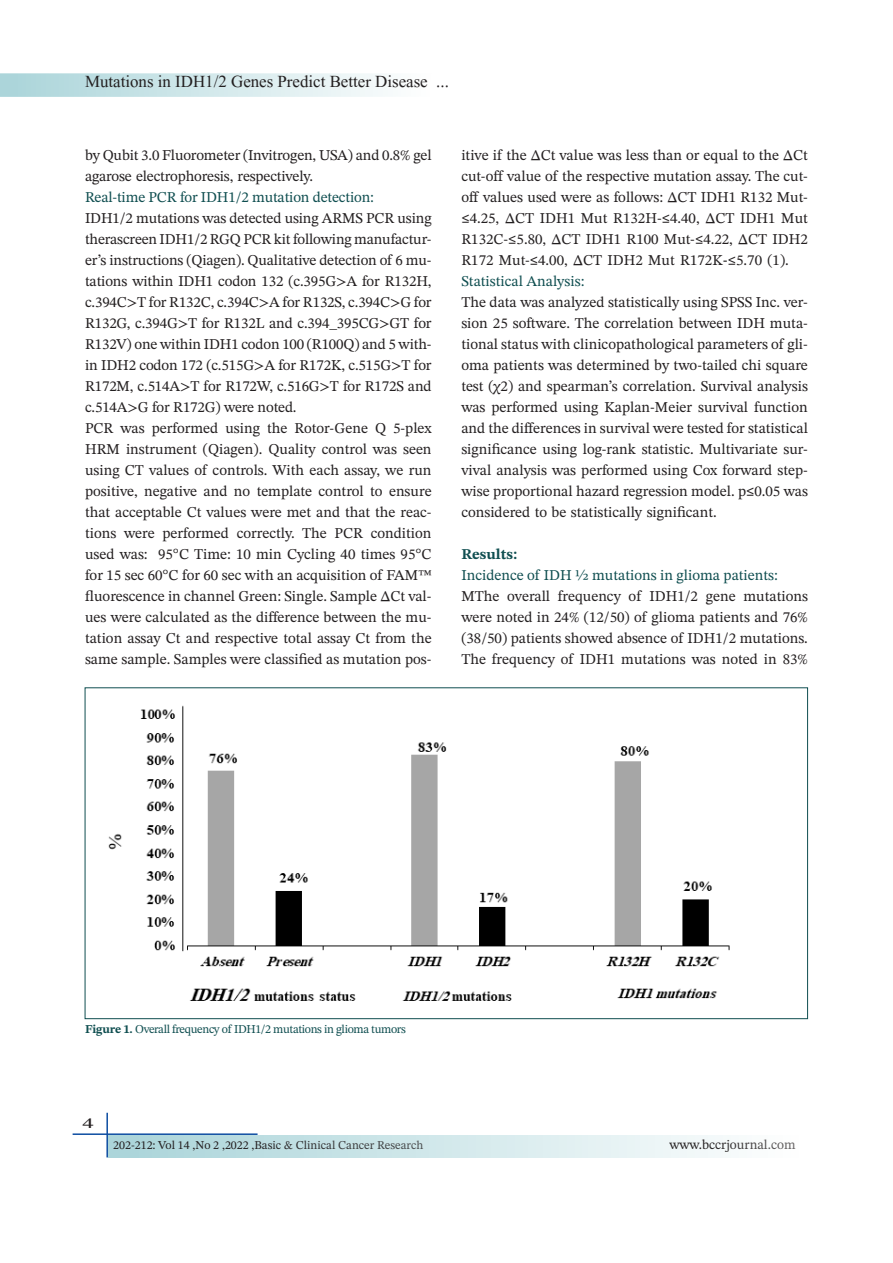
<style>
.page{position:relative;width:893px;height:1263px;background:#fff}
.page>*{position:absolute;margin:0;border:0;box-sizing:border-box;transform-origin:0 0}
.t1{font:21px "Aparajita";color:#231f20}
.t2{font:15px/21px "STIX Two Text";color:#231f20;text-align:justify}
.t3{font:15px "STIX Two Text";color:#0f4e50}
.t4{font:700 15px "STIX Two Text";color:#0f4e50}
.t5{font:15px "STIX Two Text";color:#231f20;scale:1.5 1}
.t6{font:13.5px "STIX Two Text";color:#231f20}
.t7{font:12px "STIX Two Text";letter-spacing:-.03em;color:#0f4e50}
.t8{font:12px "STIX Two Text";color:#231f20}
.s1{font-family:"Cambria"}
.s2{font-weight:700}
</style>
<div class="page">
<svg style="left:0;top:73px;width:383px;height:24px;background:#cfe7e9"></svg>
<hr style="left:73px;top:1133px;width:185px;height:2px;background:#0d4da1">
<hr style="left:106px;top:1113px;width:2px;height:44px;background:#0d4da1">
<div style="left:108px;top:1135px;width:695px;height:22px;background:linear-gradient(to right,#a9d4d9,#fefefe)"></div>
<img style="left:108px;top:705px;width:622px;height:296px">
<h1 class="t1" style="left:85px;top:69px;width:365px">Mutations in IDH1/2 Genes Predict Better Disease ...</h1>
<p class="t2" style="left:85px;top:145px;width:348px">by Qubit 3.0 Fluorometer (Invitrogen, USA) and 0.8% gel agarose electrophoresis, respectively.</p>
<p class="t3" style="left:85px;top:187px;width:290px">Real-time PCR for IDH1/2 mutation detection:</p>
<p class="t2" style="left:85px;top:208px;width:348px">IDH1/2 mutations was detected using ARMS PCR using therascreen IDH1/2 RGQ PCR kit following manufactur&shy;er’s instructions (Qiagen). Qualitative detection of 6 mu&shy;tations within IDH1 codon 132 (c.395G&gt;A for R132H, c.394C&gt;T for R132C, c.394C&gt;A for R132S, c.394C&gt;G for R132G, c.394G&gt;T for R132L and c.394_395CG&gt;GT for R132V) one within IDH1 codon 100 (R100Q) and 5 with&shy;in IDH2 codon 172 (c.515G&gt;A for R172K, c.515G&gt;T for R172M, c.514A&gt;T for R172W, c.516G&gt;T for R172S and c.514A&gt;G for R172G) were noted.</p>
<p class="t2" style="left:85px;top:418px;width:348px">PCR was performed using the Rotor-Gene Q 5-plex HRM instrument (Qiagen). Quality control was seen using CT values of controls. With each assay, we run positive, negative and no template control to ensure that acceptable Ct values were met and that the reac&shy;tions were performed correctly. The PCR condition used was: 95°C Time: 10 min Cycling 40 times 95°C for 15 sec 60°C for 60 sec with an acquisition of FAM™ fluorescence in channel Green: Single. Sample ΔCt val&shy;ues were calculated as the difference between the mu&shy;tation assay Ct and respective total assay Ct from the same sample. Samples were classified as mutation pos-</p>
<p class="t2" style="left:461px;top:145px;width:348px">itive if the ΔCt value was less than or equal to the ΔCt cut-off value of the respective mutation assay. The cut&shy;off values used were as follows: ΔCT IDH1 R132 Mut-<span class="s1">≤</span>4.25, ΔCT IDH1 Mut R132H-<span class="s1">≤</span>4.40, ΔCT IDH1 Mut R132C-<span class="s1">≤</span>5.80, ΔCT IDH1 R100 Mut-<span class="s1">≤</span>4.22, ΔCT IDH2<br>R172 Mut-<span class="s1">≤</span>4.00, ΔCT IDH2 Mut R172K<span class="s1">-≤</span>5.70 (1).</p>
<p class="t3" style="left:461px;top:271px;width:124px">Statistical Analysis:</p>
<p class="t2" style="left:461px;top:292px;width:348px">The data was analyzed statistically using SPSS Inc. ver&shy;sion 25 software. The correlation between IDH muta&shy;tional status with clinicopathological parameters of gli&shy;oma patients was determined by two-tailed chi square test (χ2) and spearman’s correlation. Survival analysis was performed using Kaplan-Meier survival function and the differences in survival were tested for statistical significance using log-rank statistic. Multivariate sur&shy;vival analysis was performed using Cox forward step&shy;wise proportional hazard regression model. p<span class="s1">≤</span>0.05 was considered to be statistically significant.</p>
<p class="t4" style="left:461px;top:544px;width:57px">Results:</p>
<p class="t3" style="left:461px;top:565px;width:318px">Incidence of IDH ½ mutations in glioma patients:</p>
<p class="t2" style="left:461px;top:586px;width:348px">MThe overall frequency of IDH1/2 gene mutations were noted in 24% (12/50) of glioma patients and 76% (38/50) patients showed absence of IDH1/2 mutations.<br>The frequency of IDH1 mutations was noted in 83%</p>
<p class="t7" style="left:85px;top:1020px;width:322px"><span class="s2">Figure 1.</span> Overall frequency of IDH1/2 mutations in glioma tumors</p>
<p class="t5" style="left:83px;top:1113px;width:9px">4</p>
<p class="t8" style="left:113px;top:1136px;width:312px">202-212: Vol 14 ,No 2 ,2022 ,Basic &amp; Clinical Cancer Research</p>
<p class="t6" style="left:669px;top:1134px;width:128px">www.bccrjournal.com</p>
</div>
